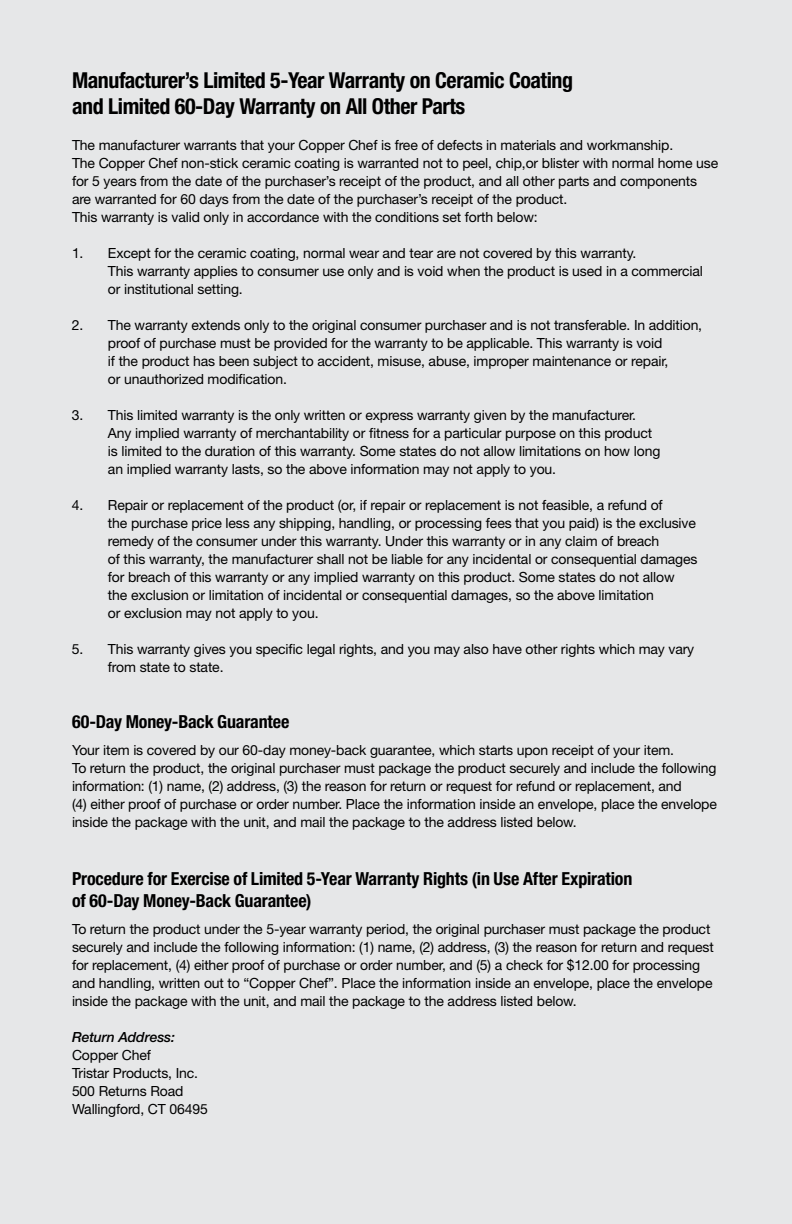
<style>
.page{position:relative;width:792px;height:1224px;background:#e6e7e8}
.page>*{position:absolute;margin:0;border:0;box-sizing:border-box;transform-origin:0 0}
.t1{font:700 condensed 22px/26px "Helvetica Neue LT Std";letter-spacing:-.02em;color:#000}
.t2{font:700 condensed 18px/22px "Helvetica Neue LT Std";letter-spacing:-.01em;color:#000}
.t3{font:14px/18px "Helvetica Neue LT Std";letter-spacing:-.01em;color:#000}
.t4{font:italic 500 14px "Helvetica Neue LT Std";letter-spacing:-.01em;color:#000}
</style>
<div class="page">
<h1 class="t1" style="left:72px;top:67px;width:503px">Manufacturer’s Limited 5-Year Warranty on Ceramic Coating and Limited 60-Day Warranty on All Other Parts</h1>
<p class="t3" style="left:72px;top:136px;width:648px">The manufacturer warrants that your Copper Chef is free of defects in materials and workmanship.<br>The Copper Chef non-stick ceramic coating is warranted not to peel, chip,or blister with normal home use for 5 years from the date of the purchaser’s receipt of the product, and all other parts and components are warranted for 60 days from the date of the purchaser’s receipt of the product.<br>This warranty is valid only in accordance with the conditions set forth below:</p>
<p class="t3" style="left:108px;top:244px;width:596px;text-indent:-36px">1. Except for the ceramic coating, normal wear and tear are not covered by this warranty.<br>This warranty applies to consumer use only and is void when the product is used in a commercial or institutional setting.</p>
<p class="t3" style="left:108px;top:316px;width:596px;text-indent:-36px">2. The warranty extends only to the original consumer purchaser and is not transferable. In addition, proof of purchase must be provided for the warranty to be applicable. This warranty is void<br>if the product has been subject to accident, misuse, abuse, improper maintenance or repair,<br>or unauthorized modification.</p>
<p class="t3" style="left:108px;top:406px;width:554px;text-indent:-36px">3. This limited warranty is the only written or express warranty given by the manufacturer.<br>Any implied warranty of merchantability or fitness for a particular purpose on this product is limited to the duration of this warranty. Some states do not allow limitations on how long an implied warranty lasts, so the above information may not apply to you.</p>
<p class="t3" style="left:108px;top:496px;width:591px;text-indent:-36px">4. Repair or replacement of the product (or, if repair or replacement is not feasible, a refund of<br>the purchase price less any shipping, handling, or processing fees that you paid) is the exclusive remedy of the consumer under this warranty. Under this warranty or in any claim of breach<br>of this warranty, the manufacturer shall not be liable for any incidental or consequential damages for breach of this warranty or any implied warranty on this product. Some states do not allow the exclusion or limitation of incidental or consequential damages, so the above limitation<br>or exclusion may not apply to you.</p>
<p class="t3" style="left:108px;top:640px;width:588px;text-indent:-36px">5. This warranty gives you specific legal rights, and you may also have other rights which may vary from state to state.</p>
<p class="t2" style="left:72px;top:710px;width:219px">60-Day Money-Back Guarantee</p>
<p class="t3" style="left:72px;top:741px;width:647px">Your item is covered by our 60-day money-back guarantee, which starts upon receipt of your item.<br>To return the product, the original purchaser must package the product securely and include the following information: (1) name, (2) address, (3) the reason for return or request for refund or replacement, and<br>(4) either proof of purchase or order number. Place the information inside an envelope, place the envelope inside the package with the unit, and mail the package to the address listed below.</p>
<p class="t2" style="left:72px;top:867px;width:562px">Procedure for Exercise of Limited 5-Year Warranty Rights (in Use After Expiration of 60-Day Money-Back Guarantee)</p>
<p class="t3" style="left:72px;top:920px;width:643px">To return the product under the 5-year warranty period, the original purchaser must package the product securely and include the following information: (1) name, (2) address, (3) the reason for return and request for replacement, (4) either proof of purchase or order number, and (5) a check for $12.00 for processing and handling, written out to “Copper Chef”. Place the information inside an envelope, place the envelope inside the package with the unit, and mail the package to the address listed below.</p>
<p class="t4" style="left:72px;top:1028px;width:105px">Return Address:</p>
<p class="t3" style="left:72px;top:1046px;width:137px">Copper Chef<br>Tristar Products, Inc.<br>500 Returns Road<br>Wallingford, CT 06495</p>
</div>
